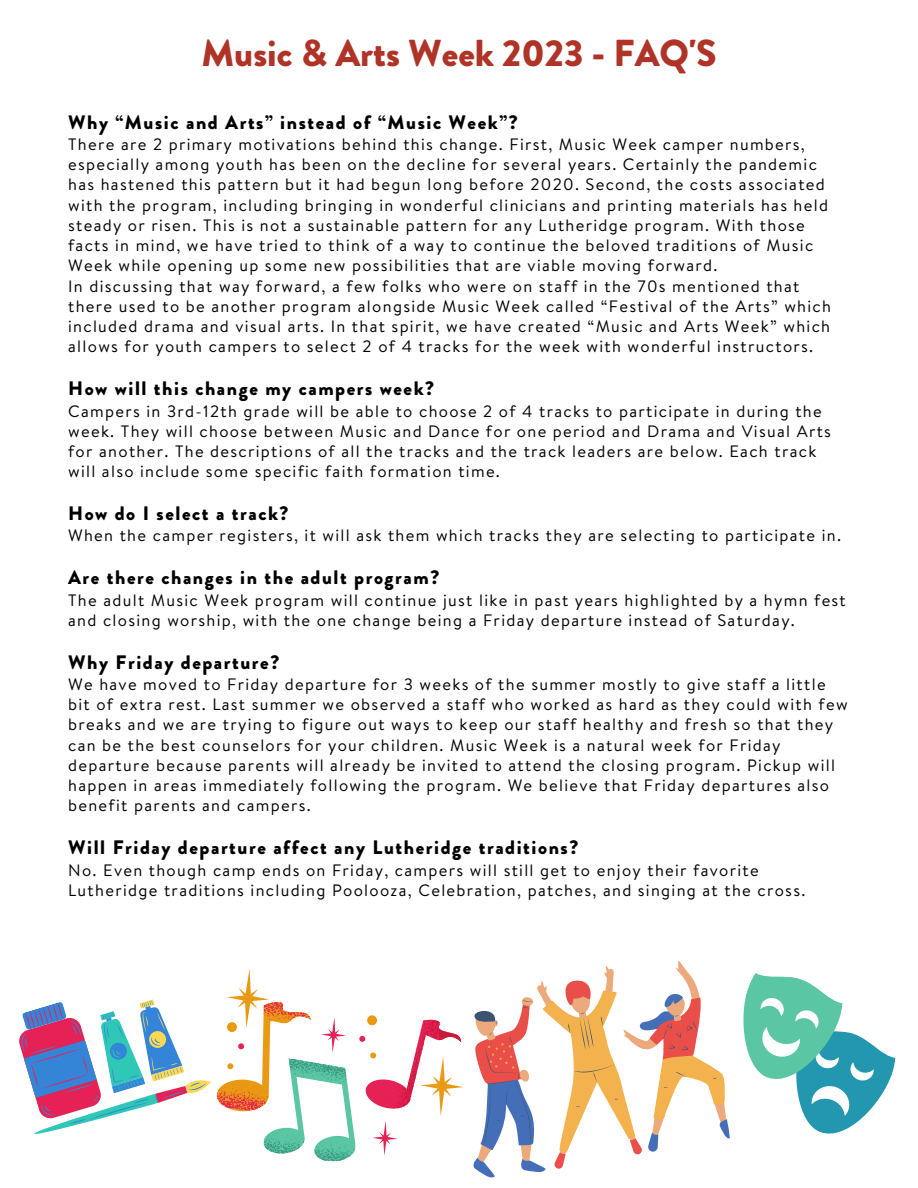
<style>
.page{position:relative;width:918px;height:1188px;background:#fff}
.page>*{position:absolute;margin:0;border:0;box-sizing:border-box;transform-origin:0 0}
.t1{font:900 37.5px "Brandon Grotesque";color:#af3327}
.t2{font:900 19.5px "Brandon Grotesque";letter-spacing:.08em;color:#000}
.t3{font:16.5px/20.2px "Brandon Text";letter-spacing:.08em;color:#000}
</style>
<div class="page">
<svg style="left:19px;top:960px;width:877px;height:218px"></svg>
<h1 class="t1" style="left:201px;top:27px;width:517px">Music &amp; Arts Week 2023 - FAQ'S</h1>
<p class="t2" style="left:68px;top:108px;width:451px">Why “Music and Arts” instead of “Music Week”?</p>
<p class="t3" style="left:68px;top:134px;width:764px">There are 2 primary motivations behind this change. First, Music Week camper numbers, especially among youth has been on the decline for several years. Certainly the pandemic has hastened this pattern but it had begun long before 2020. Second, the costs associated with the program, including bringing in wonderful clinicians and printing materials has held steady or risen. This is not a sustainable pattern for any Lutheridge program. With those facts in mind, we have tried to think of a way to continue the beloved traditions of Music Week while opening up some new possibilities that are viable moving forward.<br>In discussing that way forward, a few folks who were on staff in the 70s mentioned that there used to be another program alongside Music Week called “Festival of the Arts” which included drama and visual arts. In that spirit, we have created “Music and Arts Week” which allows for youth campers to select 2 of 4 tracks for the week with wonderful instructors.</p>
<p class="t2" style="left:68px;top:375px;width:367px">How will this change my campers week?</p>
<p class="t3" style="left:68px;top:400px;width:764px">Campers in 3rd-12th grade will be able to choose 2 of 4 tracks to participate in during the week. They will choose between Music and Dance for one period and Drama and Visual Arts for another. The descriptions of all the tracks and the track leaders are below. Each track will also include some specific faith formation time.</p>
<p class="t2" style="left:68px;top:500px;width:222px">How do I select a track?</p>
<p class="t3" style="left:68px;top:525px;width:774px">When the camper registers, it will ask them which tracks they are selecting to participate in.</p>
<p class="t2" style="left:68px;top:564px;width:373px">Are there changes in the adult program?</p>
<p class="t3" style="left:68px;top:589px;width:779px">The adult Music Week program will continue just like in past years highlighted by a hymn fest and closing worship, with the one change being a Friday departure instead of Saturday.</p>
<p class="t2" style="left:68px;top:648px;width:213px">Why Friday departure?</p>
<p class="t3" style="left:68px;top:674px;width:781px">We have moved to Friday departure for 3 weeks of the summer mostly to give staff a little bit of extra rest. Last summer we observed a staff who worked as hard as they could with few breaks and we are trying to figure out ways to keep our staff healthy and fresh so that they can be the best counselors for your children. Music Week is a natural week for Friday departure because parents will already be invited to attend the closing program. Pickup will happen in areas immediately following the program. We believe that Friday departures also benefit parents and campers.</p>
<p class="t2" style="left:68px;top:834px;width:512px">Will Friday departure affect any Lutheridge traditions?</p>
<p class="t3" style="left:68px;top:859px;width:739px">No. Even though camp ends on Friday, campers will still get to enjoy their favorite<br>Lutheridge traditions including Poolooza, Celebration, patches, and singing at the cross.</p>
</div>
